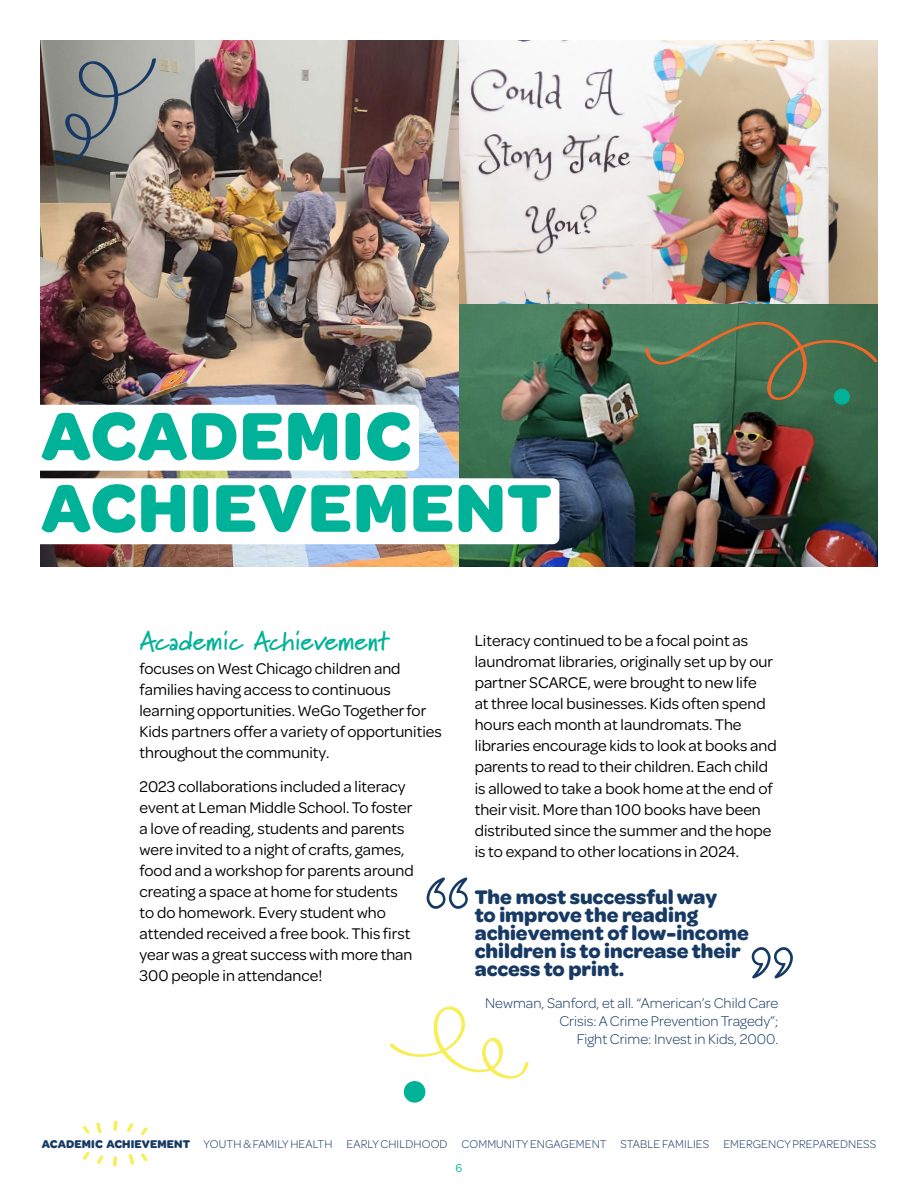
<style>
.page{position:relative;width:918px;height:1188px;background:#fff}
.page>*{position:absolute;margin:0;border:0;box-sizing:border-box;transform-origin:0 0}
.t1{font:700 72px/72px "Omnes";letter-spacing:.02em;color:#00b298}
.t2{font:700 27px "Marydale";color:#00b298}
.t3{font:700 21px/18px "Omnes";color:#173a64}
.t4{font:16.5px/21px "Omnes";color:#000}
.t5{font:300 15px/18px "Omnes";color:#173a64;text-align:right}
.t6{font:300 12px "Omnes";letter-spacing:.01em;color:#173a64}
.t7{font:12px "Omnes";color:#00b298}
.s1{font-weight:700}
</style>
<div class="page">
<img style="left:40px;top:40px;width:838px;height:527px">
<div style="left:0;top:405px;width:419px;height:66px;background:#fff;border-radius:7px"></div>
<div style="left:0;top:478px;width:559px;height:66px;background:#fff;border-radius:7px"></div>
<svg style="left:96px;top:1122px;width:6px;height:11px"></svg>
<svg style="left:113px;top:1120px;width:4px;height:11px"></svg>
<svg style="left:126px;top:1123px;width:8px;height:9px"></svg>
<svg style="left:140px;top:1127px;width:8px;height:8px"></svg>
<svg style="left:82px;top:1126px;width:8px;height:8px"></svg>
<svg style="left:128px;top:1154px;width:6px;height:11px"></svg>
<svg style="left:113px;top:1156px;width:4px;height:11px"></svg>
<svg style="left:97px;top:1155px;width:7px;height:9px"></svg>
<svg style="left:82px;top:1152px;width:8px;height:8px"></svg>
<svg style="left:140px;top:1153px;width:8px;height:8px"></svg>
<svg style="left:645px;top:318px;width:233px;height:85px;background:#4b7251"></svg>
<svg style="left:427px;top:877px;width:41px;height:32px"></svg>
<svg style="left:752px;top:947px;width:41px;height:32px"></svg>
<div style="left:404px;top:1081px;width:21px;height:22px;background:#00b298;border-radius:50%"></div>
<svg style="left:389px;top:1006px;width:140px;height:73px"></svg>
<svg style="left:54px;top:58px;width:102px;height:106px;background:#8e9291"></svg>
<div style="left:834px;top:389px;width:16px;height:16px;background:#00b298;border-radius:50%"></div>
<h1 class="t1" style="left:41px;top:395px;width:512px">ACADEMIC<br>ACHIEVEMENT</h1>
<h2 class="t2" style="left:140px;top:625px;width:251px">Academic Achievement</h2>
<p class="t4" style="left:140px;top:657px;width:304px">focuses on West Chicago children and families having access to continuous learning opportunities. WeGo Together for Kids partners offer a variety of opportunities throughout the community.</p>
<p class="t4" style="left:140px;top:775px;width:276px">2023 collaborations included a literacy event at Leman Middle School. To foster a love of reading, students and parents were invited to a night of crafts, games, food and a workshop for parents around creating a space at home for students to do homework. Every student who attended received a free book. This first year was a great success with more than 300 people in attendance!</p>
<p class="t4" style="left:475px;top:630px;width:304px">Literacy continued to be a focal point as laundromat libraries, originally set up by our partner SCARCE, were brought to new life<br>at three local businesses. Kids often spend hours each month at laundromats. The libraries encourage kids to look at books and parents to read to their children. Each child is allowed to take a book home at the end of their visit. More than 100 books have been distributed since the summer and the hope is to expand to other locations in 2024.</p>
<p class="t3" style="left:475px;top:887px;width:276px">The most successful way<br>to improve the reading achievement of low-income children is to increase their access to print.</p>
<p class="t5" style="left:485px;top:993px;width:295px">Newman, Sanford, et all. “American’s Child Care<br>Crisis: A Crime Prevention Tragedy”;<br>Fight Crime: Invest in Kids, 2000.</p>
<p class="t6" style="left:42px;top:1136px;width:836px"><span class="s1">ACADEMIC ACHIEVEMENT</span> YOUTH &amp; FAMILY HEALTH EARLY CHILDHOOD COMMUNITY ENGAGEMENT STABLE FAMILIES EMERGENCY PREPAREDNESS</p>
<p class="t7" style="left:456px;top:1160px;width:8px">6</p>
</div>
